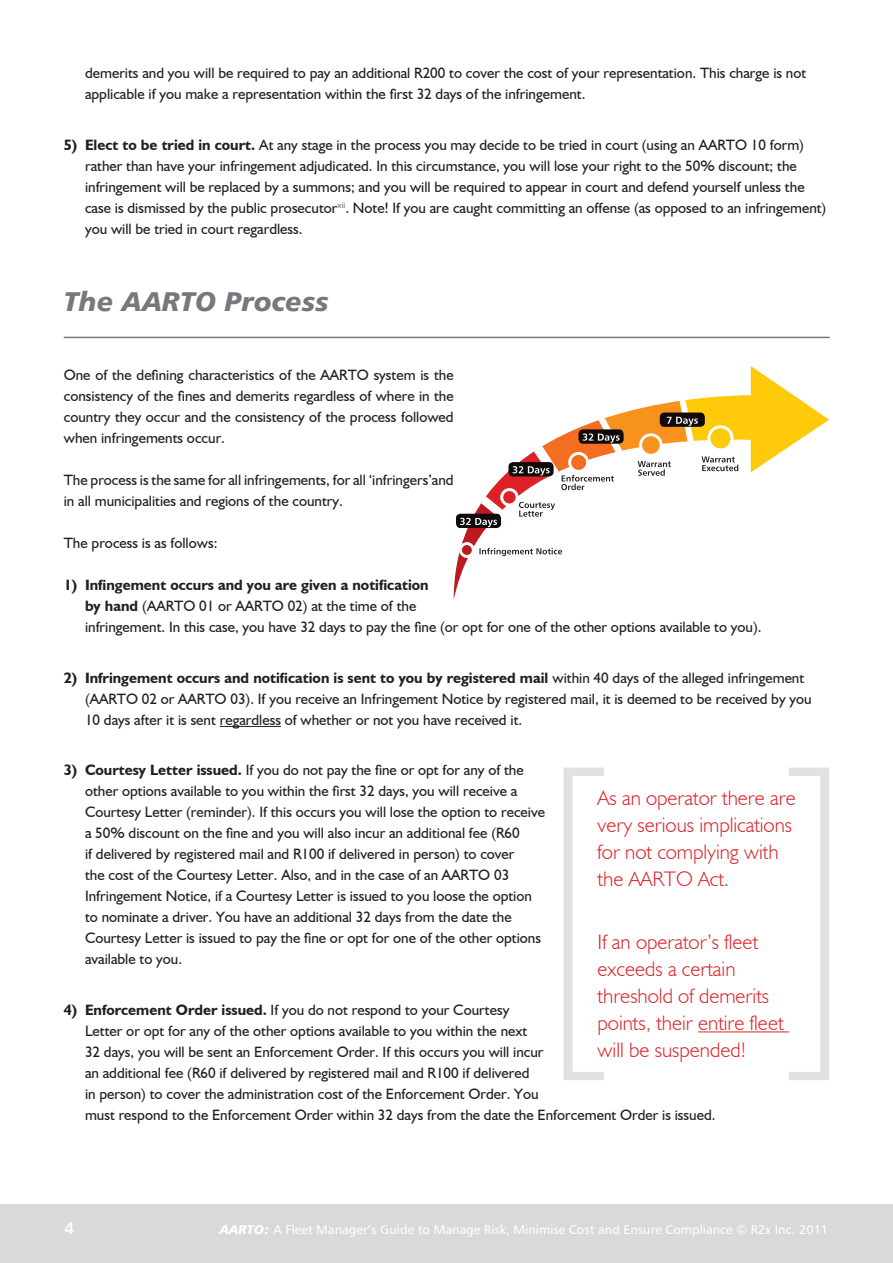
<style>
.page{position:relative;width:893px;height:1263px;background:#fff}
.page>*{position:absolute;margin:0;border:0;box-sizing:border-box;transform-origin:0 0}
.Headings{font:27px "Humanist 777 BT Black Italic B";color:#76787b}
.Quotes{font:300 21px/27px "Humanist 521 BT";color:#dc2228}
.t1{font:16.5px "Humanist 777 BT Bold B";color:#fff}
.Bullets{font:15px/21px "Humanist 521 BT";color:#231f20}
.Body_Copy{font:15px/21px "Humanist 521 BT";color:#231f20;text-align:justify}
.t2{font:12.75px "Humanist 777 BT Roman B";color:#fff}
.s1{font-weight:700}
.s2{font-family:"Humanist 777 BT Black Italic B"}
</style>
<div class="page">
<div style="left:0;top:1204px;width:893px;height:59px;background:#d8d9db"></div>
<svg style="left:454px;top:366px;width:375px;height:232px"></svg>
<div style="left:460px;top:544px;width:13px;height:12px;background:#bd1a1f;border-radius:50%"></div>
<div style="left:459px;top:542px;width:16px;height:16px;border:3px solid #fff;border-radius:50%"></div>
<div style="left:502px;top:490px;width:15px;height:15px;background:#dc2228;border-radius:50%"></div>
<div style="left:500px;top:488px;width:19px;height:18px;border:3px solid #fff;border-radius:50%"></div>
<div style="left:570px;top:453px;width:18px;height:18px;background:#f36e21;border-radius:50%"></div>
<div style="left:568px;top:452px;width:21px;height:21px;border:3px solid #fff;border-radius:50%"></div>
<svg style="left:641px;top:435px;width:20px;height:20px"></svg>
<div style="left:639px;top:433px;width:24px;height:24px;border:3px solid #fff;border-radius:50%"></div>
<div style="left:709px;top:427px;width:23px;height:23px;background:#feca0a;border-radius:50%"></div>
<div style="left:707px;top:425px;width:26px;height:26px;border:3px solid #fff;border-radius:50%"></div>
<hr style="left:220px;top:726px;width:61px;height:1px;background:#231f20">
<hr style="left:64px;top:337px;width:766px;height:1px;background:#76787b">
<hr style="left:698px;top:1031px;width:91px;height:1px;background:#dc2228">
<svg style="left:564px;top:767px;width:40px;height:313px"></svg>
<svg style="left:789px;top:767px;width:40px;height:313px"></svg>
<p class="Bullets" style="left:85px;top:62px;width:723px">demerits and you will be required to pay an additional R200 to cover the cost of your representation. This charge is not applicable if you make a representation within the first 32 days of the infringement.</p>
<p class="Bullets" style="left:85px;top:134px;width:743px;text-indent:-21px"><span class="s1">5) Elect to be tried in court.</span> At any stage in the process you may decide to be tried in court (using an AARTO 10 form) rather than have your infringement adjudicated. In this circumstance, you will lose your right to the 50% discount; the infringement will be replaced by a summons; and you will be required to appear in court and defend yourself unless the case is dismissed by the public prosecutor<sup>xii</sup>. Note! If you are caught committing an offense (as opposed to an infringement) you will be tried in court regardless.</p>
<p class="Headings" style="left:64px;top:284px;width:267px">The AARTO Process</p>
<p class="Body_Copy" style="left:64px;top:364px;width:391px">One of the defining characteristics of the AARTO system is the consistency of the fines and demerits regardless of where in the country they occur and the consistency of the process followed when infringements occur.</p>
<p class="Body_Copy" style="left:64px;top:469px;width:391px">The process is the same for all infringements, for all ‘infringers’and in all municipalities and regions of the country.</p>
<p class="Body_Copy" style="left:64px;top:532px;width:155px">The process is as follows:</p>
<p class="Bullets" style="left:85px;top:574px;width:678px;text-indent:-21px"><span class="s1">1) Infingement occurs and you are given a notification<br>by hand</span> (AARTO 01 or AARTO 02) at the time of the<br>infringement. In this case, you have 32 days to pay the fine (or opt for one of the other options available to you).</p>
<p class="Bullets" style="left:85px;top:667px;width:728px;text-indent:-21px"><span class="s1">2) Infringement occurs and notification is sent to you by registered mail</span> within 40 days of the alleged infringement (AARTO 02 or AARTO 03). If you receive an Infringement Notice by registered mail, it is deemed to be received by you<br>10 days after it is sent regardless of whether or not you have received it.</p>
<p class="Bullets" style="left:85px;top:759px;width:461px;text-indent:-21px"><span class="s1">3) Courtesy Letter issued.</span> If you do not pay the fine or opt for any of the other options available to you within the first 32 days, you will receive a Courtesy Letter (reminder). If this occurs you will lose the option to receive a 50% discount on the fine and you will also incur an additional fee (R60<br>if delivered by registered mail and R100 if delivered in person) to cover<br>the cost of the Courtesy Letter. Also, and in the case of an AARTO 03<br>Infringement Notice, if a Courtesy Letter is issued to you loose the option to nominate a driver. You have an additional 32 days from the date the Courtesy Letter is issued to pay the fine or opt for one of the other options available to you.</p>
<p class="Bullets" style="left:85px;top:999px;width:632px;text-indent:-21px"><span class="s1">4) Enforcement Order issued.</span> If you do not respond to your Courtesy<br>Letter or opt for any of the other options available to you within the next<br>32 days, you will be sent an Enforcement Order. If this occurs you will incur<br>an additional fee (R60 if delivered by registered mail and R100 if delivered<br>in person) to cover the administration cost of the Enforcement Order. You<br>must respond to the Enforcement Order within 32 days from the date the Enforcement Order is issued.</p>
<p class="Quotes" style="left:598px;top:784px;width:200px">As an operator there are very serious implications for not complying with the AARTO Act.</p>
<p class="Quotes" style="left:598px;top:927px;width:187px">If an operator’s fleet exceeds a certain threshold of demerits points, their entire fleet will be suspended!</p>
<p class="t1" style="left:65px;top:1217px;width:11px">4</p>
<p class="t2" style="left:219px;top:1221px;width:610px"><span class="s2">AARTO:</span> A Fleet Manager’s Guide to Manage Risk, Minimise Cost and Ensure Compliance © R2x Inc. 2011</p>
</div>
